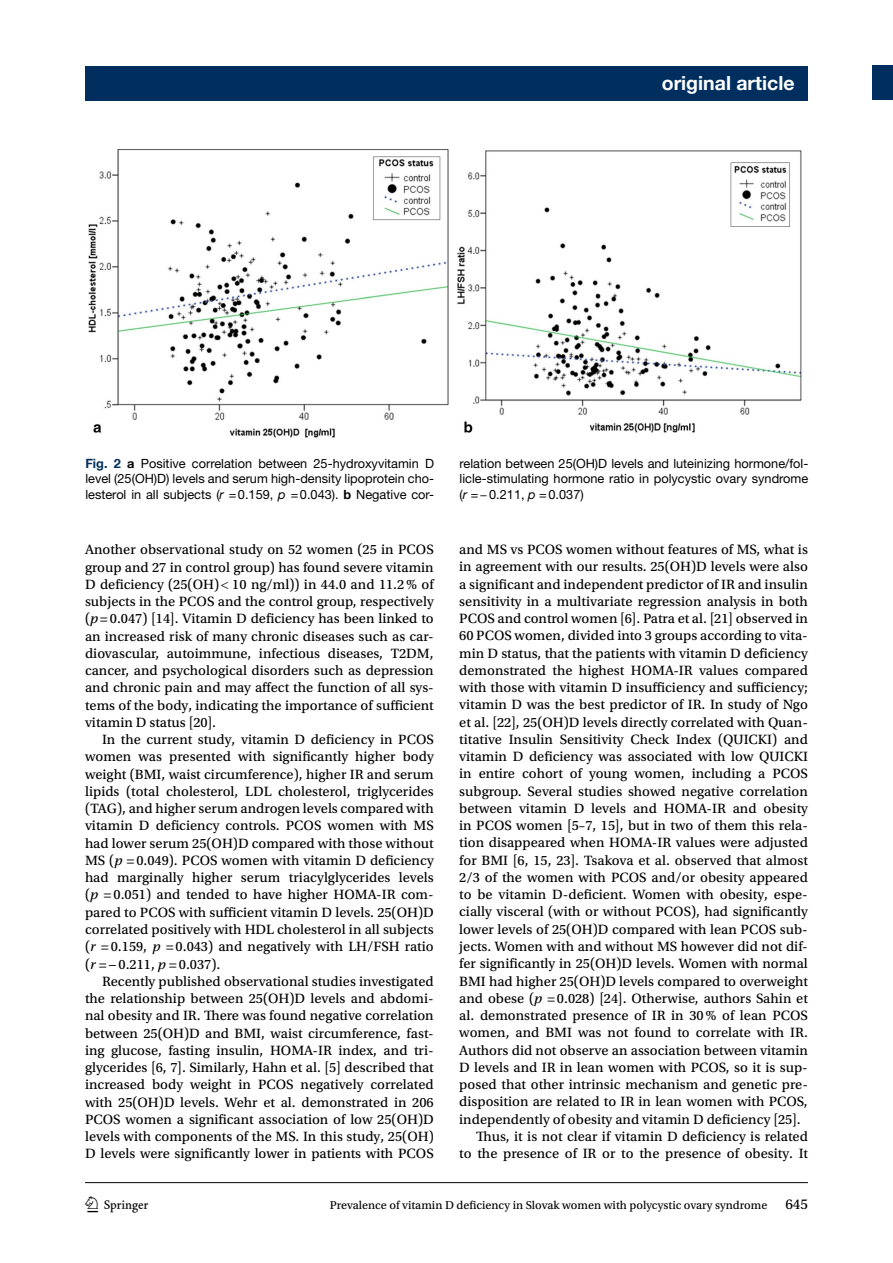
<style>
.page{position:relative;width:893px;height:1263px;background:#fff}
.page>*{position:absolute;margin:0;border:0;box-sizing:border-box;transform-origin:0 0}
.t1{font:22.5px "Springnew";color:#000}
.t2{font:19.5px "Helvetica Neue LT Com Bd 2";color:#fff}
.t3{font:14.25px/17.2px "Utopia Std Capt";color:#000;text-align:justify}
.t4{font:12.75px/15.8px "Helvetica Neue LT Com Roman 2";color:#000;text-align:justify}
.t5{font:12px "Utopia Std Capt";color:#000}
.s1{font-family:"Helvetica Neue LT Com";font-weight:700;color:#002f5f}
.s2{font-family:"Helvetica Neue LT Com Bd 2"}
.s3{font-family:"Helvetica Neue LT Com";font-style:italic}
.s4{font-family:"Helvetica Neue LT Com"}
.s5{font-family:"Utopia Std Capt It"}
.s6{font-size:15px}
</style>
<div class="page">
<div style="left:85px;top:66px;width:722px;height:34px;background:#002f5f"></div>
<div style="left:872px;top:66px;width:21px;height:34px;background:#002f5f"></div>
<hr style="left:85px;top:1182px;width:723px;height:1px;background:#000">
<img style="left:88px;top:149px;width:714px;height:289px">
<h2 class="t2" style="left:662px;top:71px;width:134px">original article</h2>
<p class="t4" style="left:85px;top:455px;width:350px"><span class="s1">Fig. 2</span> <span class="s2">a</span> Positive correlation between 25-hydroxyvitamin D level (25(OH)D) levels and serum high-density lipoprotein cho&shy;lesterol in all subjects (<span class="s3">r</span> =0.159, <span class="s3">p</span> =0.043). <span class="s2">b</span> Negative cor-</p>
<p class="t4" style="left:460px;top:455px;width:350px">relation between 25(OH)D levels and luteinizing hormone/fol&shy;licle-stimulating hormone ratio in polycystic ovary syndrome (<span class="s3">r</span> =<span class="s4">−</span>0.211, <span class="s3">p</span> =0.037)</p>
<p class="t3" style="left:85px;top:541px;width:350px">Another observational study on 52 women (25 in PCOS group and 27 in control group) has found severe vitamin D deficiency (25(OH) 10 ng/ml)) in 44.0 and 11.2% of subjects in the PCOS and the control group, respectively (<span class="s5">p</span>=0.047) [14]. Vitamin D deficiency has been linked to an increased risk of many chronic diseases such as car&shy;diovascular, autoimmune, infectious diseases, T2DM, cancer, and psychological disorders such as depression and chronic pain and may affect the function of all sys&shy;tems of the body, indicating the importance of sufficient vitamin D status [20].</p>
<p class="t3" style="left:85px;top:731px;width:350px;text-indent:17px">In the current study, vitamin D deficiency in PCOS women was presented with significantly higher body weight (BMI, waist circumference), higher IR and serum lipids (total cholesterol, LDL cholesterol, triglycerides (TAG), and higher serum androgen levels compared with vitamin D deficiency controls. PCOS women with MS had lower serum 25(OH)D compared with those without MS (<span class="s5">p</span> =0.049). PCOS women with vitamin D deficiency had marginally higher serum triacylglycerides levels (<span class="s5">p</span> =0.051) and tended to have higher HOMA-IR com&shy;pared to PCOS with sufficient vitamin D levels. 25(OH)D correlated positively with HDL cholesterol in all subjects (<span class="s5">r</span> =0.159, <span class="s5">p</span> =0.043) and negatively with LH/FSH ratio (<span class="s5">r</span> =−0.211, <span class="s5">p</span> =0.037).</p>
<p class="t3" style="left:85px;top:973px;width:350px;text-indent:17px">Recently published observational studies investigated the relationship between 25(OH)D levels and abdomi&shy;nal obesity and IR. There was found negative correlation between 25(OH)D and BMI, waist circumference, fast&shy;ing glucose, fasting insulin, HOMA-IR index, and tri&shy;glycerides [6, 7]. Similarly, Hahn et al. [5] described that increased body weight in PCOS negatively correlated with 25(OH)D levels. Wehr et al. demonstrated in 206<br>PCOS women a significant association of low 25(OH)D levels with components of the MS. In this study, 25(OH)<br>D levels were significantly lower in patients with PCOS</p>
<p class="t3" style="left:459px;top:541px;width:350px">and MS vs PCOS women without features of MS, what is</p>
<p class="t3" style="left:459px;top:558px;width:350px">in agreement with our results. 25(OH)D levels were also</p>
<p class="t3" style="left:459px;top:576px;width:350px">a significant and independent predictor of IR and insulin</p>
<p class="t3" style="left:459px;top:593px;width:350px">sensitivity in a multivariate regression analysis in both</p>
<p class="t3" style="left:459px;top:610px;width:350px">PCOS and control women [6]. Patra et al. [21] observed in</p>
<p class="t3" style="left:459px;top:627px;width:350px">60 PCOS women, divided into 3 groups according to vita-</p>
<p class="t3" style="left:459px;top:645px;width:350px">min D status, that the patients with vitamin D deficiency</p>
<p class="t3" style="left:459px;top:662px;width:350px">demonstrated the highest HOMA-IR values compared</p>
<p class="t3" style="left:459px;top:679px;width:350px">with those with vitamin D insufficiency and sufficiency;</p>
<p class="t3" style="left:459px;top:696px;width:350px">vitamin D was the best predictor of IR. In study of Ngo</p>
<p class="t3" style="left:459px;top:714px;width:350px">et al. [22], 25(OH)D levels directly correlated with Quan-</p>
<p class="t3" style="left:459px;top:731px;width:350px">titative Insulin Sensitivity Check Index (QUICKI) and</p>
<p class="t3" style="left:459px;top:748px;width:350px">vitamin D deficiency was associated with low QUICKI</p>
<p class="t3" style="left:459px;top:765px;width:350px">in entire cohort of young women, including a PCOS</p>
<p class="t3" style="left:459px;top:783px;width:350px">subgroup. Several studies showed negative correlation</p>
<p class="t3" style="left:459px;top:800px;width:350px">between vitamin D levels and HOMA-IR and obesity</p>
<p class="t3" style="left:459px;top:817px;width:350px">in PCOS women [5–7, 15], but in two of them this rela-</p>
<p class="t3" style="left:459px;top:834px;width:350px">tion disappeared when HOMA-IR values were adjusted</p>
<p class="t3" style="left:459px;top:852px;width:350px">for BMI [6, 15, 23]. Tsakova et al. observed that almost</p>
<p class="t3" style="left:459px;top:869px;width:350px">2/3 of the women with PCOS and/or obesity appeared</p>
<p class="t3" style="left:459px;top:886px;width:350px">to be vitamin D-deficient. Women with obesity, espe-</p>
<p class="t3" style="left:459px;top:903px;width:350px">cially visceral (with or without PCOS), had significantly</p>
<p class="t3" style="left:459px;top:921px;width:350px">lower levels of 25(OH)D compared with lean PCOS sub-</p>
<p class="t3" style="left:459px;top:938px;width:350px">jects. Women with and without MS however did not dif-</p>
<p class="t3" style="left:459px;top:955px;width:350px">fer significantly in 25(OH)D levels. Women with normal</p>
<p class="t3" style="left:459px;top:972px;width:350px">BMI had higher 25(OH)D levels compared to overweight</p>
<p class="t3" style="left:459px;top:990px;width:350px">and obese (<span class="s5">p</span> =0.028) [24]. Otherwise, authors Sahin et</p>
<p class="t3" style="left:459px;top:1007px;width:350px">al. demonstrated presence of IR in 30% of lean PCOS</p>
<p class="t3" style="left:459px;top:1024px;width:350px">women, and BMI was not found to correlate with IR.</p>
<p class="t3" style="left:459px;top:1041px;width:350px">Authors did not observe an association between vitamin</p>
<p class="t3" style="left:459px;top:1059px;width:350px">D levels and IR in lean women with PCOS, so it is sup-</p>
<p class="t3" style="left:459px;top:1076px;width:350px">posed that other intrinsic mechanism and genetic pre-</p>
<p class="t3" style="left:459px;top:1093px;width:350px">disposition are related to IR in lean women with PCOS,</p>
<p class="t3" style="left:459px;top:1111px;width:343px">independently of obesity and vitamin D deficiency [25].</p>
<p class="t3" style="left:476px;top:1128px;width:333px">Thus, it is not clear if vitamin D deficiency is related</p>
<p class="t3" style="left:459px;top:1145px;width:350px">to the presence of IR or to the presence of obesity. It</p>
<h1 class="t1" style="left:87px;top:1196px;width:63px">1 3</h1>
<p class="t5" style="left:330px;top:1198px;width:480px">Prevalence of vitamin D deficiency in Slovak women with polycystic ovary syndrome <span class="s6">645</span></p>
</div>
